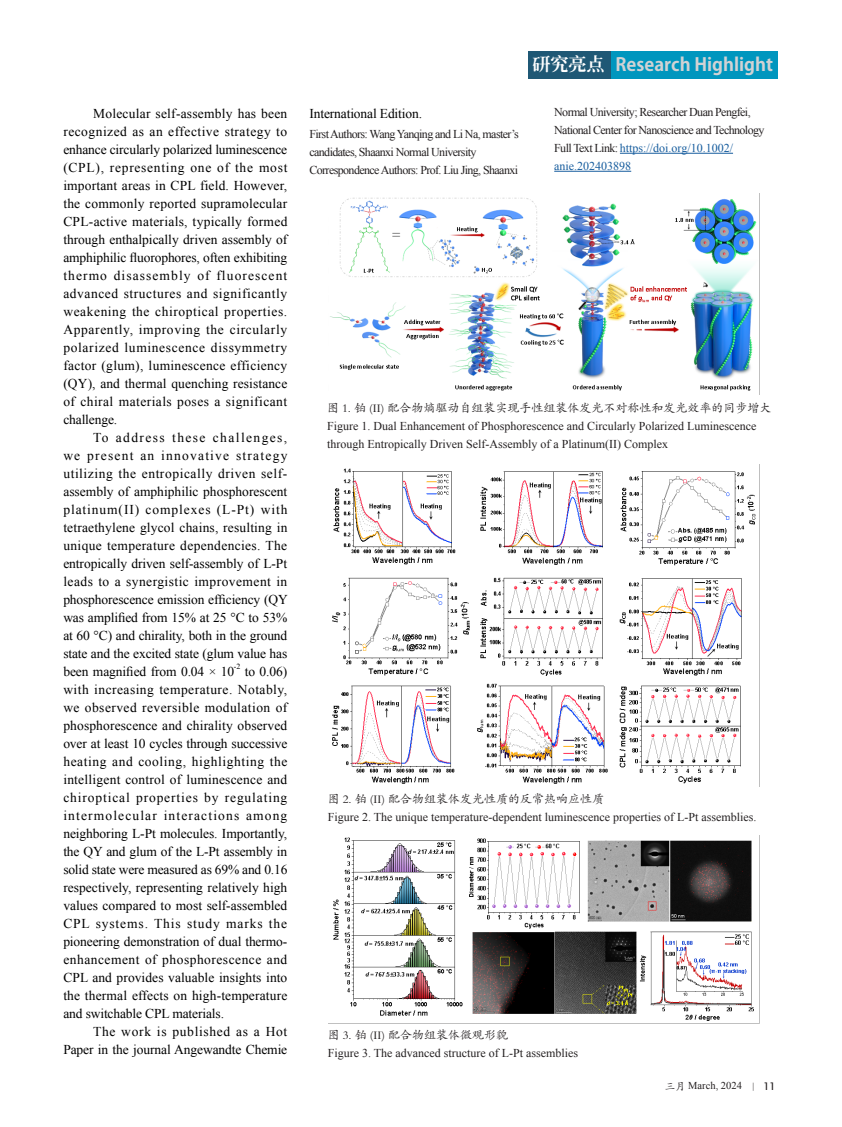
<style>
.page{position:relative;width:842px;height:1127px;background:#fff}
.page>*{position:absolute;margin:0;border:0;box-sizing:border-box;transform-origin:0 0}
.栏目EN{font:700 18px "Koz Go Pr 6 N";color:#d1d2d4}
.栏目CN{font:18px "CT Lao Song SJ";color:#fff}
.正文EN{font:13.5px/18px "Times New Roman";letter-spacing:-.01em;color:#000;text-align:justify}
.图说{font:12px/18px "Times New Roman";color:#231f20}
.图说-2{font:12px/18px "Times New Roman";letter-spacing:-.05em;color:#231f20}
.图说-3{font:12px "FZKTJW GB1 0";color:#231f20}
.图说-4{font:12px/18px "Times New Roman";color:#175d9e}
.t1{font:10.5px "Times New Roman";color:#231f20}
.正文EN-2{font:7.8px "Times New Roman";color:#000}
.s1{color:#231f20}
.s2{font-family:"FZKTJW GB1 0"}
.s3{font-size:9px}
.s4{font-family:"Avant Garde IT Cby BT";font-weight:500}
</style>
<div class="page">
<div style="left:528px;top:51px;width:84px;height:27px;background:#1f5875"></div>
<div style="left:611px;top:51px;width:167px;height:27px;background:#0096be"></div>
<img style="left:330px;top:197px;width:427px;height:194px">
<img style="left:332px;top:468px;width:424px;height:316px">
<img style="left:333px;top:837px;width:421px;height:184px">
<hr style="left:620px;top:153px;width:113px;height:1px;background:#175d9e">
<hr style="left:554px;top:171px;width:77px;height:1px;background:#175d9e">
<p class="正文EN" style="left:63px;top:104px;width:226px;text-indent:30px">Molecular self-assembly has been recognized as an effective strategy to enhance circularly polarized luminescence (CPL), representing one of the most important areas in CPL field. However, the commonly reported supramolecular CPL-active materials, typically formed through enthalpically driven assembly of amphiphilic fluorophores, often exhibiting thermo disassembly of fluorescent advanced structures and significantly weakening the chiroptical properties.<br>Apparently, improving the circularly polarized luminescence dissymmetry factor (glum), luminescence efficiency (QY), and thermal quenching resistance of chiral materials poses a significant challenge.</p>
<p class="正文EN" style="left:63px;top:428px;width:226px;text-indent:30px">To address these challenges, we present an innovative strategy utilizing the entropically driven self&shy;assembly of amphiphilic phosphorescent platinum(II) complexes (L-Pt) with tetraethylene glycol chains, resulting in unique temperature dependencies. The entropically driven self-assembly of L-Pt leads to a synergistic improvement in phosphorescence emission efficiency (QY was amplified from 15% at 25 °C to 53% at 60 °C) and chirality, both in the ground state and the excited state (glum value has been magnified from 0.04 × 10</p>
<p class="正文EN-2" style="left:234px;top:661px;width:8px">-2</p>
<p class="正文EN" style="left:63px;top:662px;width:226px;text-indent:181px">to 0.06) with increasing temperature. Notably, we observed reversible modulation of phosphorescence and chirality observed over at least 10 cycles through successive heating and cooling, highlighting the intelligent control of luminescence and chiroptical properties by regulating intermolecular interactions among neighboring L-Pt molecules. Importantly, the QY and glum of the L-Pt assembly in solid state were measured as 69% and 0.16 respectively, representing relatively high values compared to most self-assembled CPL systems. This study marks the pioneering demonstration of dual thermo&shy;enhancement of phosphorescence and CPL and provides valuable insights into the thermal effects on high-temperature and switchable CPL materials.</p>
<p class="正文EN" style="left:63px;top:1022px;width:225px;text-align:right">The work is published as a Hot<br>Paper in the journal Angewandte Chemie</p>
<p class="正文EN" style="left:309px;top:104px;width:114px">International Edition.</p>
<p class="图说-2" style="left:309px;top:125px;width:211px">First Authors: Wang Yanqing and Li Na, master’s candidates, Shaanxi Normal University</p>
<p class="图说-2" style="left:309px;top:161px;width:210px">Correspondence Authors: Prof. Liu Jing, Shaanxi</p>
<p class="栏目CN" style="left:533px;top:55px;width:73px">研究亮点</p>
<p class="栏目EN" style="left:615px;top:54px;width:159px">Research Highlight</p>
<p class="图说-2" style="left:554px;top:103px;width:212px">Normal University; Researcher Duan Pengfei,<br>National Center for Nanoscience and Technology</p>
<p class="图说-4" style="left:554px;top:139px;width:180px"><span class="s1">Full Text Link:</span> https://doi.org/10.1002/ anie.202403898</p>
<p class="图说-3" style="left:327px;top:401px;width:446px">图 1. 铂 (II) 配合物熵驱动自组装实现手性组装体发光不对称性和发光效率的同步增大</p>
<p class="图说" style="left:327px;top:416px;width:431px">Figure 1. Dual Enhancement of Phosphorescence and Circularly Polarized Luminescence through Entropically Driven Self-Assembly of a Platinum(II) Complex</p>
<p class="图说-3" style="left:328px;top:793px;width:278px">图 2. 铂 (II) 配合物组装体发光性质的反常热响应性质</p>
<p class="图说" style="left:328px;top:808px;width:430px">Figure 2. The unique temperature-dependent luminescence properties of L-Pt assemblies.</p>
<p class="图说-3" style="left:328px;top:1028px;width:182px">图 3. 铂 (II) 配合物组装体微观形貌</p>
<p class="图说" style="left:328px;top:1043px;width:252px">Figure 3. The advanced structure of L-Pt assemblies</p>
<p class="t1" style="left:665px;top:1079px;width:112px"><span class="s2">三月</span> March, 2024 <span class="s3">|</span> <span class="s4">11</span></p>
</div>
